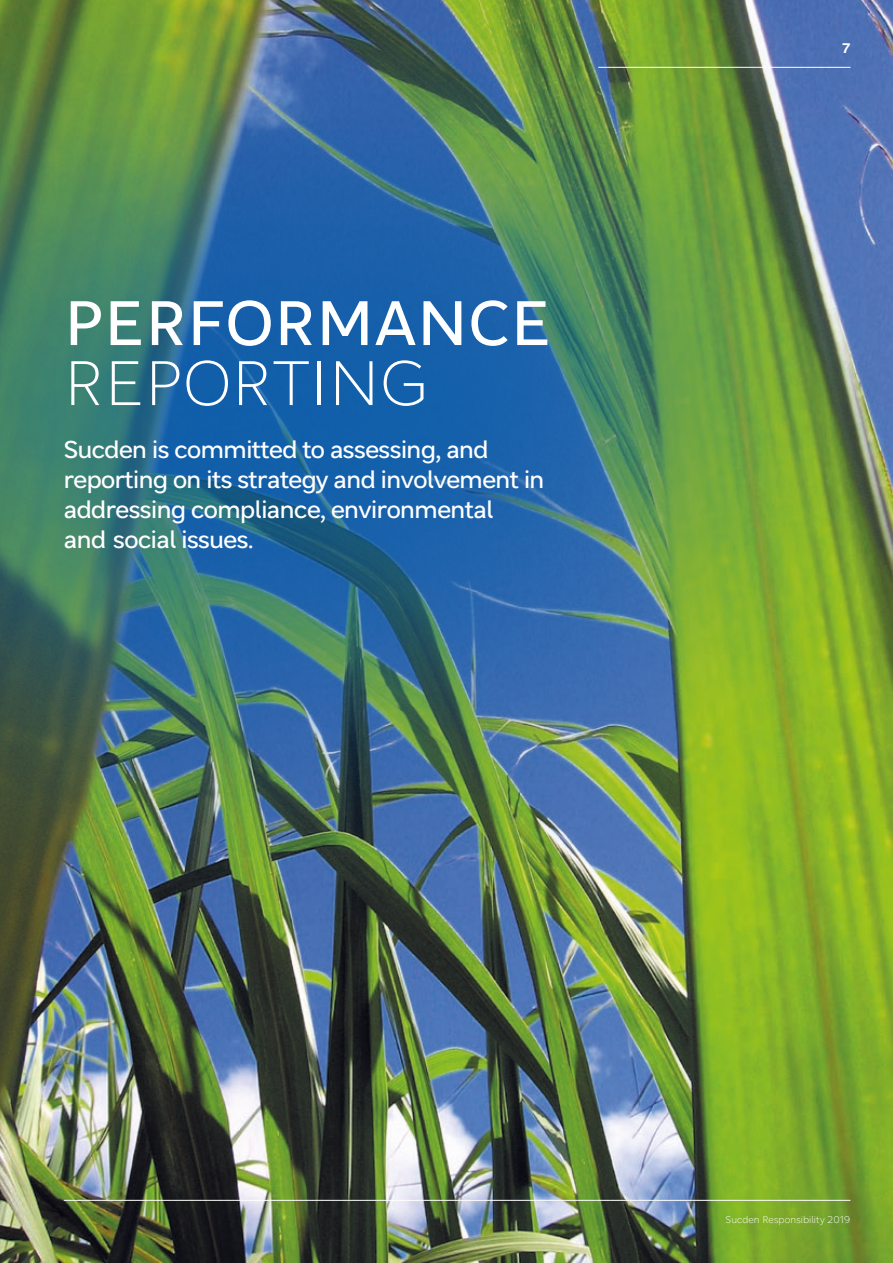
<style>
.page{position:relative;width:893px;height:1263px;background:#fff}
.page>*{position:absolute;margin:0;border:0;box-sizing:border-box;transform-origin:0 0}
.t1{font:67.5px "Sucden Sans";letter-spacing:.01em;color:#fff}
.t2{font:300 67.5px "Sucden Sans";letter-spacing:.01em;color:#fff}
.t3{font:26.25px/30px "Sucden Sans";letter-spacing:-.02em;color:#fff}
.t4{font:700 15px "Sucden Sans";color:#fff}
.t5{font:300 10.5px "Sucden Sans";letter-spacing:.005em;color:#fff}
</style>
<div class="page">
<img style="left:0;top:941px;width:893px;height:322px">
<hr style="left:64px;top:1200px;width:786px;height:1px;background:#fff">
<div style="left:0;top:0;width:893px;height:941px;background:#005da9;opacity:.75"></div>
<hr style="left:598px;top:67px;width:252px;height:1px;background:#fff">
<h1 class="t1" style="left:64px;top:274px;width:489px">PERFORMANCE</h1>
<h1 class="t2" style="left:64px;top:334px;width:365px">REPORTING</h1>
<p class="t3" style="left:64px;top:432px;width:482px">Sucden is committed to assessing, and reporting on its strategy and involvement in addressing compliance, environmental<br>and social issues.</p>
<p class="t4" style="left:842px;top:37px;width:10px">7</p>
<p class="t5" style="left:726px;top:1211px;width:126px">Sucden Responsibility 2019</p>
</div>
